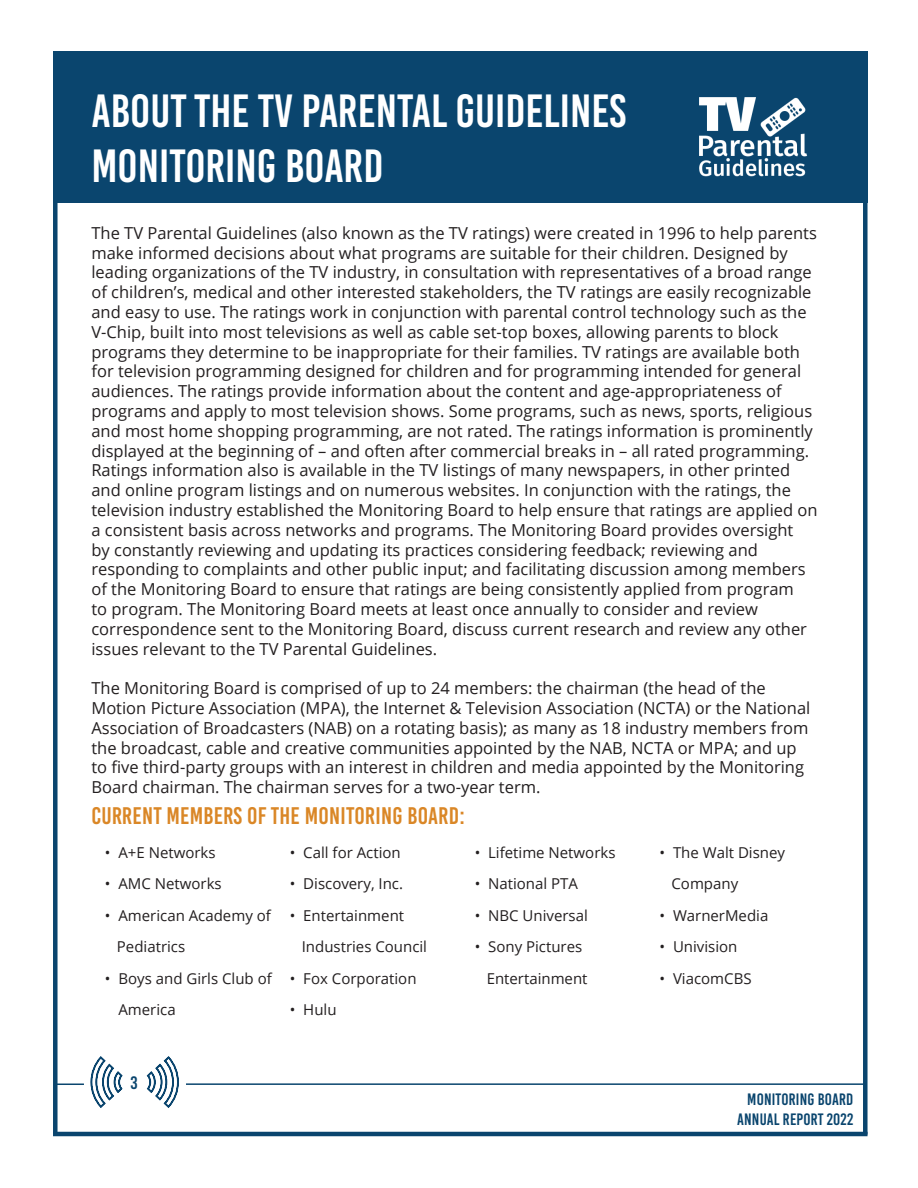
<style>
.page{position:relative;width:918px;height:1188px;background:#fff}
.page>*{position:absolute;margin:0;border:0;box-sizing:border-box;transform-origin:0 0}
.t1{font:46.5px/55.8px "Bebas Kai";color:#fff}
.t2{font:24px "Bebas Kai";letter-spacing:.01em;color:#da8727}
.t3{font:18px "Bebas Kai";color:#0a456e}
.t4{font:16.5px/19.8px "Open Sans";color:#231f20}
.t5{font:16.5px "Bebas Kai";letter-spacing:.01em;color:#0a456e}
.t6{font:15px/31.5px "Open Sans";color:#231f20}
</style>
<div class="page">
<div style="left:53px;top:52px;width:815px;height:151px;background:#0a456e"></div>
<img style="left:699px;top:97px;width:109px;height:80px">
<svg style="left:90px;top:1056px;width:33px;height:52px"></svg>
<svg style="left:146px;top:1056px;width:33px;height:52px"></svg>
<hr style="left:186px;top:1083px;width:679px;height:2px;background:#0a456e">
<hr style="left:54px;top:1084px;width:30px;height:1px;background:#0a456e">
<div style="left:53px;top:52px;width:5px;height:1082px;background:#0a456e"></div>
<div style="left:863px;top:52px;width:5px;height:1083px;background:#0a456e"></div>
<hr style="left:53px;top:1132px;width:815px;height:4px;background:#0a456e">
<p class="t1" style="left:91px;top:83px;width:536px">ABOUT THE TV PARENTAL GUIDELINES<br>MONITORING BOARD</p>
<p class="t4" style="left:91px;top:223px;width:728px">The TV Parental Guidelines (also known as the TV ratings) were created in 1996 to help parents make informed decisions about what programs are suitable for their children. Designed by leading organizations of the TV industry, in consultation with representatives of a broad range of children’s, medical and other interested stakeholders, the TV ratings are easily recognizable and easy to use. The ratings work in conjunction with parental control technology such as the V-Chip, built into most televisions as well as cable set-top boxes, allowing parents to block programs they determine to be inappropriate for their families. TV ratings are available both for television programming designed for children and for programming intended for general audiences. The ratings provide information about the content and age-appropriateness of programs and apply to most television shows. Some programs, such as news, sports, religious and most home shopping programming, are not rated. The ratings information is prominently displayed at the beginning of – and often after commercial breaks in – all rated programming.<br>Ratings information also is available in the TV listings of many newspapers, in other printed and online program listings and on numerous websites. In conjunction with the ratings, the television industry established the Monitoring Board to help ensure that ratings are applied on a consistent basis across networks and programs. The Monitoring Board provides oversight<br>by constantly reviewing and updating its practices considering feedback; reviewing and responding to complaints and other public input; and facilitating discussion among members of the Monitoring Board to ensure that ratings are being consistently applied from program<br>to program. The Monitoring Board meets at least once annually to consider and review correspondence sent to the Monitoring Board, discuss current research and review any other issues relevant to the TV Parental Guidelines.</p>
<p class="t4" style="left:91px;top:678px;width:720px">The Monitoring Board is comprised of up to 24 members: the chairman (the head of the Motion Picture Association (MPA), the Internet &amp; Television Association (NCTA) or the National Association of Broadcasters (NAB) on a rotating basis); as many as 18 industry members from the broadcast, cable and creative communities appointed by the NAB, NCTA or MPA; and up to five third-party groups with an interest in children and media appointed by the Monitoring Board chairman. The chairman serves for a two-year term.</p>
<p class="t2" style="left:91px;top:803px;width:375px">CURRENT MEMBERS OF THE MONITORING BOARD:</p>
<p class="t6" style="left:105px;top:836px;width:112px">• A+E Networks</p>
<p class="t6" style="left:105px;top:868px;width:118px">• AMC Networks</p>
<p class="t6" style="left:105px;top:899px;width:168px">• American Academy of</p>
<p class="t6" style="left:117px;top:931px;width:70px">Pediatrics</p>
<p class="t6" style="left:118px;top:962px;width:155px;text-indent:-14px">• Boys and Girls Club of<br>America</p>
<p class="t6" style="left:290px;top:836px;width:112px">• Call for Action</p>
<p class="t6" style="left:290px;top:868px;width:115px">• Discovery, Inc.</p>
<p class="t6" style="left:290px;top:899px;width:116px">• Entertainment</p>
<p class="t6" style="left:302px;top:931px;width:127px">Industries Council</p>
<p class="t6" style="left:290px;top:962px;width:128px">• Fox Corporation</p>
<p class="t6" style="left:290px;top:994px;width:48px">• Hulu</p>
<p class="t6" style="left:475px;top:836px;width:142px">• Lifetime Networks</p>
<p class="t6" style="left:475px;top:868px;width:105px">• National PTA</p>
<p class="t6" style="left:475px;top:899px;width:115px">• NBC Universal</p>
<p class="t6" style="left:475px;top:931px;width:109px">• Sony Pictures</p>
<p class="t6" style="left:487px;top:962px;width:102px">Entertainment</p>
<p class="t3" style="left:131px;top:1073px;width:9px">3</p>
<p class="t6" style="left:660px;top:836px;width:127px">• The Walt Disney</p>
<p class="t6" style="left:672px;top:868px;width:68px">Company</p>
<p class="t6" style="left:660px;top:899px;width:110px">• WarnerMedia</p>
<p class="t6" style="left:660px;top:931px;width:79px">• Univision</p>
<p class="t6" style="left:660px;top:962px;width:94px">• ViacomCBS</p>
<p class="t5" style="left:747px;top:1091px;width:108px">MONITORING BOARD</p>
<p class="t5" style="left:737px;top:1111px;width:118px">ANNUAL REPORT 2022</p>
</div>
